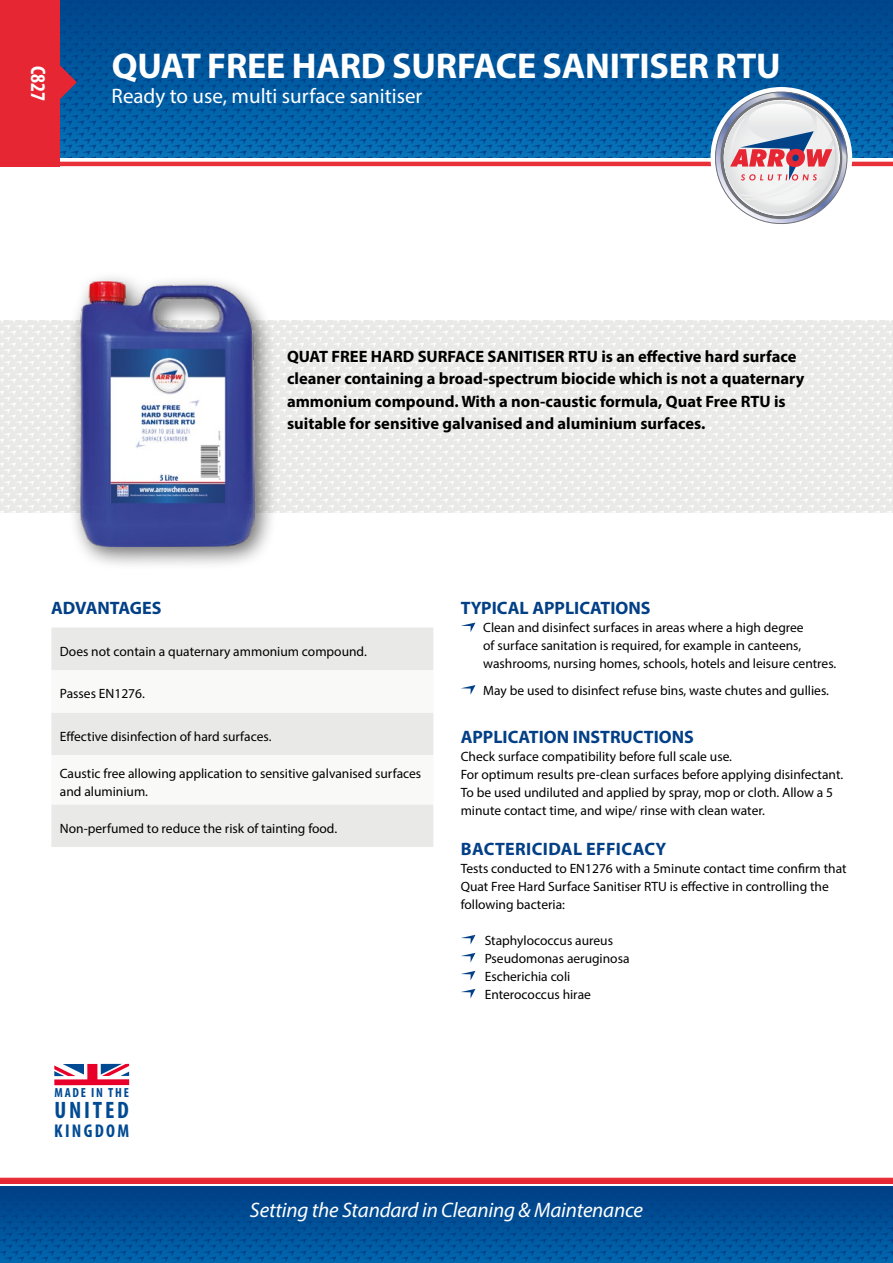
<style>
.page{position:relative;width:893px;height:1263px;background:#fff}
.page>*{position:absolute;margin:0;border:0;box-sizing:border-box;transform-origin:0 0}
.t1{font:700 36px "Myriad Pro";letter-spacing:-.005em;color:#fff}
.t2{font:700 condensed 23.85px "Myriad Pro";letter-spacing:.115em;color:#004a93}
.t3{font:italic 21px "Myriad Pro";letter-spacing:-.01em;color:#fff}
.t4{font:21px "Myriad Pro";color:#fff}
.t5{font:700 condensed 21px "Myriad Pro";color:#fff}
.t6{font:700 condensed 18.6px "Myriad Pro";letter-spacing:.12em;color:#004a93}
.t7{font:700 18px "Myriad Pro";color:#023f86}
.t8{font:700 18px "Myriad Pro";letter-spacing:.02em;color:#023f86}
.t9{font:700 16.5px/22.5px "Myriad Pro";color:#000}
.t10{font:13.5px/18px "Myriad Pro";color:#000}
.t11{font:700 condensed 13.2px "Myriad Pro";letter-spacing:.13em;color:#004a93}
</style>
<div class="page">
<hr style="left:0;top:162px;width:893px;height:4px;background:#e73037">
<hr style="left:0;top:1178px;width:893px;height:4px;background:#e73037">
<svg style="left:59px;top:0;width:834px;height:157px;background:#01559b"></svg>
<svg style="left:710px;top:87px;width:142px;height:137px"></svg>
<svg style="left:0;top:1187px;width:893px;height:76px;background:#005096"></svg>
<svg style="left:0;top:321px;width:893px;height:192px;fill:#e9eae8"></svg>
<div style="left:0;top:0;width:59px;height:166px;background:#e62733"></div>
<svg style="left:59px;top:63px;width:18px;height:39px"></svg>
<svg style="left:461px;top:622px;width:14px;height:10px"></svg>
<svg style="left:461px;top:685px;width:14px;height:10px"></svg>
<svg style="left:461px;top:935px;width:14px;height:9px"></svg>
<svg style="left:461px;top:953px;width:14px;height:9px"></svg>
<svg style="left:461px;top:971px;width:14px;height:9px"></svg>
<svg style="left:461px;top:989px;width:14px;height:9px"></svg>
<div style="left:68px;top:271px;width:210px;height:300px;background:#000;opacity:.55"></div>
<img style="left:81px;top:282px;width:173px;height:264px">
<div style="left:51px;top:627px;width:382px;height:220px;background:#e9eae8"></div>
<svg style="left:51px;top:670px;width:382px;height:134px"></svg>
<svg style="left:54px;top:1064px;width:75px;height:21px"></svg>
<hr style="left:0;top:1180px;width:893px;height:3px;background:#e62733">
<h3 class="t5" style="left:51px;top:66px;width:37px;rotate:90deg">C827</h3>
<h1 class="t1" style="left:112px;top:42px;width:670px">QUAT FREE HARD SURFACE SANITISER RTU</h1>
<h3 class="t4" style="left:112px;top:83px;width:312px">Ready to use, multi surface sanitiser</h3>
<p class="t9" style="left:287px;top:344px;width:519px">QUAT FREE HARD SURFACE SANITISER RTU is an effective hard surface cleaner containing a broad-spectrum biocide which is not a quaternary ammonium compound. With a non-caustic formula, Quat Free RTU is suitable for sensitive galvanised and aluminium surfaces.</p>
<h3 class="t7" style="left:51px;top:596px;width:112px">ADVANTAGES</h3>
<h3 class="t7" style="left:461px;top:596px;width:191px">TYPICAL APPLICATIONS</h3>
<p class="t10" style="left:483px;top:618px;width:355px">Clean and disinfect surfaces in areas where a high degree<br>of surface sanitation is required, for example in canteens, washrooms, nursing homes, schools, hotels and leisure centres.</p>
<p class="t10" style="left:483px;top:681px;width:347px">May be used to disinfect refuse bins, waste chutes and gullies.</p>
<h3 class="t7" style="left:461px;top:725px;width:235px">APPLICATION INSTRUCTIONS</h3>
<p class="t10" style="left:461px;top:747px;width:384px">Check surface compatibility before full scale use.<br>For optimum results pre-clean surfaces before applying disinfectant.<br>To be used undiluted and applied by spray, mop or cloth. Allow a 5 minute contact time, and wipe/ rinse with clean water.</p>
<h3 class="t8" style="left:461px;top:837px;width:207px">BACTERICIDAL EFFICACY</h3>
<p class="t10" style="left:461px;top:859px;width:387px">Tests conducted to EN1276 with a 5minute contact time confirm that<br>Quat Free Hard Surface Sanitiser RTU is effective in controlling the following bacteria:</p>
<p class="t10" style="left:485px;top:931px;width:146px">Staphylococcus aureus<br>Pseudomonas aeruginosa<br>Escherichia coli<br>Enterococcus hirae</p>
<p class="t10" style="left:60px;top:642px;width:308px">Does not contain a quaternary ammonium compound.</p>
<p class="t10" style="left:60px;top:685px;width:87px">Passes EN1276.</p>
<p class="t10" style="left:60px;top:727px;width:213px">Effective disinfection of hard surfaces.</p>
<p class="t10" style="left:60px;top:764px;width:363px">Caustic free allowing application to sensitive galvanised surfaces and aluminium.</p>
<p class="t10" style="left:60px;top:819px;width:279px">Non-perfumed to reduce the risk of tainting food.</p>
<p class="t11" style="left:55px;top:1085px;width:76px">MADE IN THE</p>
<h2 class="t2" style="left:54px;top:1095px;width:76px">UNITED</h2>
<h3 class="t6" style="left:54px;top:1119px;width:76px">KINGDOM</h3>
<h3 class="t3" style="left:250px;top:1197px;width:395px">Setting the Standard in Cleaning &amp; Maintenance</h3>
</div>
